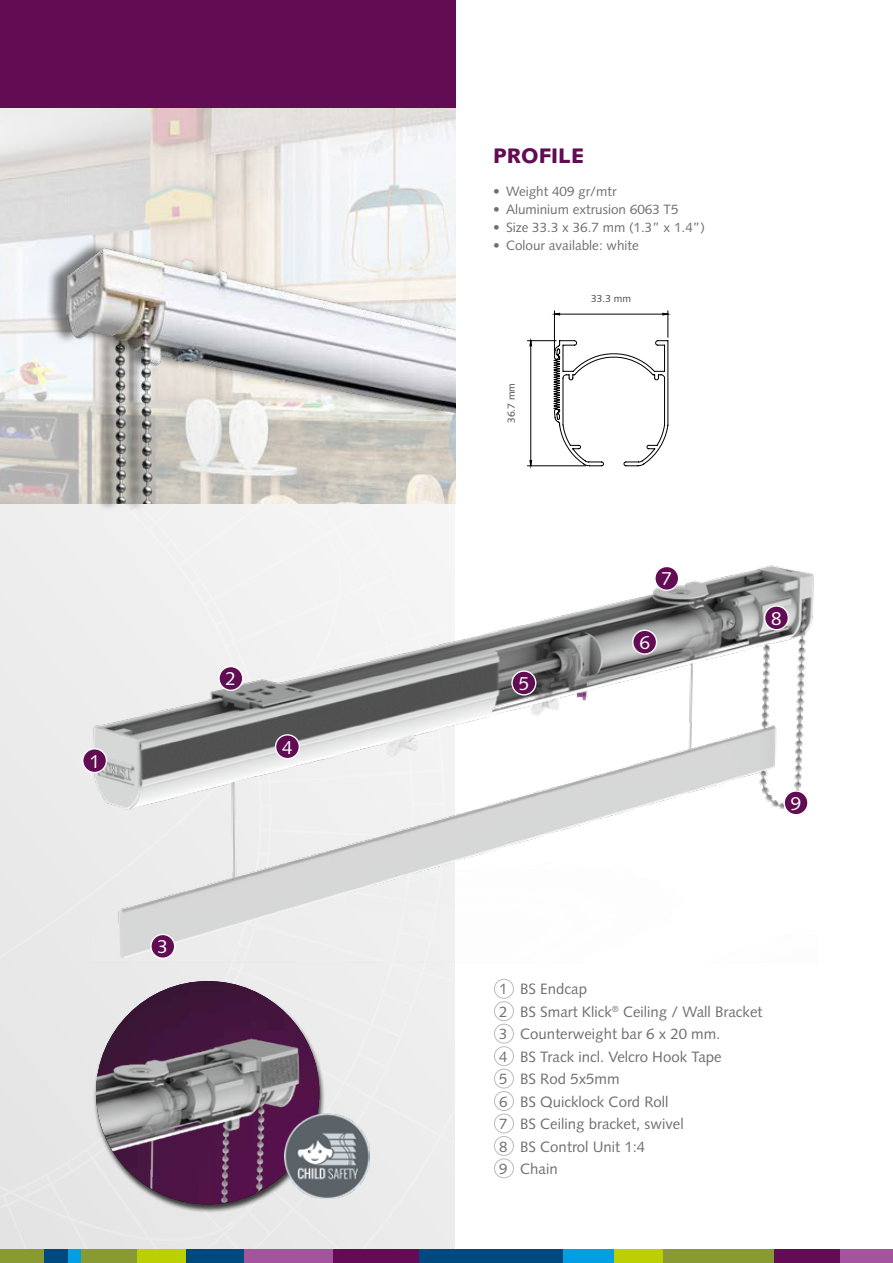
<style>
.page{position:relative;width:893px;height:1263px;background:#fff}
.page>*{position:absolute;margin:0;border:0;box-sizing:border-box;transform-origin:0 0}
.t1{font:900 21px "Syntax";color:#610c53}
.t2{font:18.75px "Syntax";color:#fff}
.t3{font:15px/22.5px "Syntax";color:#706f6f}
.t4{font:13.5px "Syntax";color:#706f6f}
.t5{font:10.35px "Syntax";color:#000}
</style>
<div class="page">
<div style="left:0;top:504px;width:455px;height:746px;background:#eaeaea"></div>
<div style="left:0;top:0;width:455px;height:108px;background:#610c53"></div>
<div style="left:243px;top:1250px;width:90px;height:13px;background:#a2559d"></div>
<div style="left:836px;top:1250px;width:57px;height:13px;background:#a2559d"></div>
<div style="left:0;top:1250px;width:44px;height:13px;background:#899a32"></div>
<div style="left:68px;top:1250px;width:13px;height:13px;background:#009fe3"></div>
<div style="left:562px;top:1250px;width:52px;height:13px;background:#009fe3"></div>
<div style="left:186px;top:1250px;width:58px;height:13px;background:#00497f"></div>
<div style="left:418px;top:1250px;width:144px;height:13px;background:#00497f"></div>
<div style="left:44px;top:1250px;width:24px;height:13px;background:#00497f"></div>
<div style="left:333px;top:1250px;width:85px;height:13px;background:#610c53"></div>
<div style="left:774px;top:1250px;width:66px;height:13px;background:#610c53"></div>
<div style="left:81px;top:1250px;width:57px;height:13px;background:#899a32"></div>
<div style="left:662px;top:1250px;width:112px;height:13px;background:#899a32"></div>
<div style="left:138px;top:1250px;width:48px;height:13px;background:#bccf00"></div>
<div style="left:614px;top:1250px;width:49px;height:13px;background:#bccf00"></div>
<img style="left:17px;top:524px;width:797px;height:454px">
<svg style="left:527px;top:311px;width:142px;height:155px"></svg>
<svg style="left:0;top:109px;width:455px;height:395px"></svg>
<div style="left:83px;top:749px;width:23px;height:23px;background:#610c53;border-radius:50%"></div>
<div style="left:82px;top:748px;width:25px;height:25px;border:1px solid #fff;border-radius:50%"></div>
<div style="left:219px;top:666px;width:24px;height:24px;background:#610c53;border-radius:50%"></div>
<div style="left:218px;top:666px;width:25px;height:25px;border:1px solid #fff;border-radius:50%"></div>
<div style="left:151px;top:934px;width:24px;height:24px;background:#610c53;border-radius:50%"></div>
<div style="left:150px;top:934px;width:25px;height:25px;border:1px solid #fff;border-radius:50%"></div>
<div style="left:276px;top:735px;width:23px;height:24px;background:#610c53;border-radius:50%"></div>
<div style="left:275px;top:734px;width:25px;height:25px;border:1px solid #fff;border-radius:50%"></div>
<div style="left:512px;top:671px;width:24px;height:24px;background:#610c53;border-radius:50%"></div>
<div style="left:511px;top:670px;width:25px;height:25px;border:1px solid #fff;border-radius:50%"></div>
<div style="left:633px;top:630px;width:23px;height:24px;background:#610c53;border-radius:50%"></div>
<div style="left:632px;top:630px;width:25px;height:25px;border:1px solid #fff;border-radius:50%"></div>
<div style="left:765px;top:606px;width:23px;height:24px;background:#610c53;border-radius:50%"></div>
<div style="left:764px;top:605px;width:25px;height:25px;border:1px solid #fff;border-radius:50%"></div>
<svg style="left:577px;top:692px;width:9px;height:8px"></svg>
<div style="left:494px;top:979px;width:20px;height:19px;border:1px solid #706f6f;border-radius:50%"></div>
<div style="left:494px;top:1001px;width:20px;height:20px;border:1px solid #706f6f;border-radius:50%"></div>
<div style="left:494px;top:1024px;width:20px;height:19px;border:1px solid #706f6f;border-radius:50%"></div>
<div style="left:494px;top:1046px;width:20px;height:20px;border:1px solid #706f6f;border-radius:50%"></div>
<div style="left:494px;top:1114px;width:20px;height:19px;border:1px solid #706f6f;border-radius:50%"></div>
<div style="left:494px;top:1069px;width:20px;height:19px;border:1px solid #706f6f;border-radius:50%"></div>
<div style="left:494px;top:1136px;width:20px;height:19px;border:1px solid #706f6f;border-radius:50%"></div>
<div style="left:494px;top:1091px;width:20px;height:20px;border:1px solid #706f6f;border-radius:50%"></div>
<div style="left:494px;top:1159px;width:20px;height:19px;border:1px solid #706f6f;border-radius:50%"></div>
<div style="left:784px;top:791px;width:24px;height:24px;background:#610c53;border-radius:50%"></div>
<div style="left:783px;top:790px;width:26px;height:25px;border:1px solid #fff;border-radius:50%"></div>
<div style="left:93px;top:981px;width:233px;height:232px;background:#000;opacity:.75"></div>
<img style="left:96px;top:981px;width:223px;height:223px;border-radius:112px">
<img style="left:285px;top:1113px;width:85px;height:86px">
<div style="left:655px;top:566px;width:24px;height:24px;background:#610c53;border-radius:50%"></div>
<div style="left:654px;top:566px;width:25px;height:25px;border:1px solid #fff;border-radius:50%"></div>
<div style="left:45px;top:240px;width:405px;height:272px;background:#f3f3f3"></div>
<img style="left:26px;top:220px;width:429px;height:284px">
<p class="t2" style="left:89px;top:750px;width:12px">1</p>
<p class="t2" style="left:226px;top:668px;width:12px">2</p>
<p class="t2" style="left:282px;top:736px;width:12px">4</p>
<p class="t2" style="left:158px;top:936px;width:12px">3</p>
<h1 class="t1" style="left:493px;top:144px;width:92px">PROFILE</h1>
<p class="t4" style="left:493px;top:184px;width:125px">• Weight 409 gr/mtr</p>
<p class="t4" style="left:493px;top:202px;width:187px">• Aluminium extrusion 6063 T5</p>
<p class="t4" style="left:493px;top:220px;width:213px">• Size 33.3 x 36.7 mm (1.3” x 1.4”)</p>
<p class="t4" style="left:493px;top:238px;width:147px">• Colour available: white</p>
<p class="t5" style="left:505px;top:423px;width:42px;rotate:-90deg">36.7 mm</p>
<p class="t2" style="left:519px;top:672px;width:12px">5</p>
<p class="t5" style="left:591px;top:292px;width:42px">33.3 mm</p>
<p class="t2" style="left:662px;top:568px;width:12px">7</p>
<p class="t2" style="left:639px;top:632px;width:12px">6</p>
<p class="t2" style="left:771px;top:607px;width:12px">8</p>
<p class="t2" style="left:791px;top:792px;width:12px">9</p>
<p class="t3" style="left:499px;top:978px;width:265px">1 BS Endcap<br>2 BS Smart Klick<sup>®</sup> Ceiling / Wall Bracket<br>3 Counterweight bar 6 x 20 mm.<br>4 BS Track incl. Velcro Hook Tape<br>5 BS Rod 5x5mm<br>6 BS Quicklock Cord Roll<br>7 BS Ceiling bracket, swivel<br>8 BS Control Unit 1:4<br>9 Chain</p>
</div>
